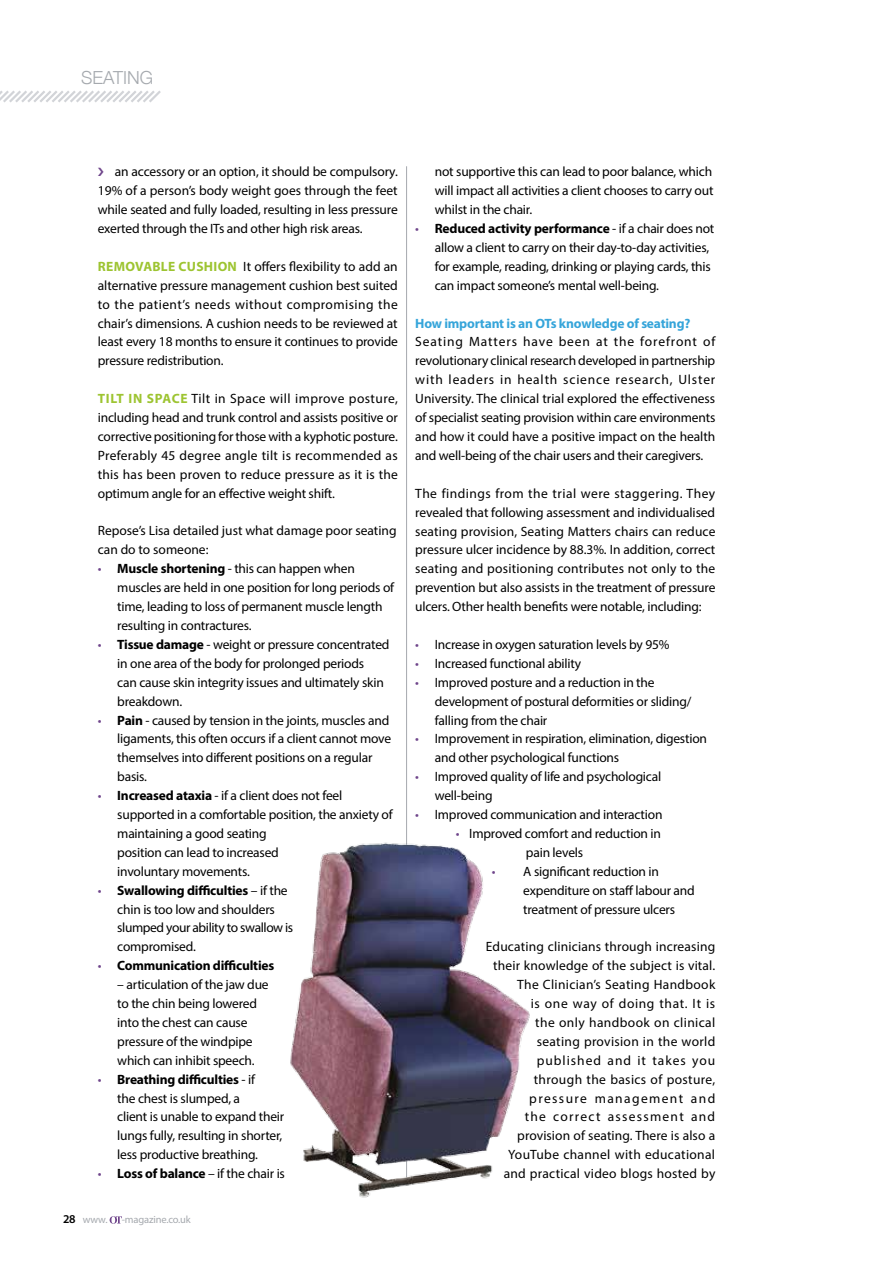
<style>
.page{position:relative;width:893px;height:1263px;background:#fff}
.page>*{position:absolute;margin:0;border:0;box-sizing:border-box;transform-origin:0 0}
.t1{font:300 18px "Helvetica Neue";color:#a5a9ae}
.t2{font:13.5px/18.9px "Myriad Pro";letter-spacing:-.015em;color:#000}
.t3{font:13.5px/18.9px "Myriad Pro";letter-spacing:.025em;color:#000;text-align:right}
.t4{font:700 13.5px "Myriad Pro";letter-spacing:-.015em;color:#000}
.t5{font:700 13.5px "Myriad Pro";letter-spacing:-.015em;color:#36a5da}
.t6{font:10.5px "Myriad Pro";letter-spacing:-.015em;color:#a5a9ae}
.s1{font-weight:700;color:#9dc431}
.s2{color:#6f458b}
.s3{font-weight:700}
.s4{font-weight:400;color:#6f458b}
.s5{font-weight:400}
.s6{font-weight:600;font-size:12px;color:#000}
</style>
<div class="page">
<svg style="left:110px;top:1216px;width:12px;height:8px"></svg>
<hr style="left:406px;top:166px;width:1px;height:1012px;background:#a5a9ae">
<svg style="left:0;top:90px;width:161px;height:13px"></svg>
<img style="left:290px;top:842px;width:240px;height:356px">
<h1 class="t1" style="left:81px;top:63px;width:74px">SEATING</h1>
<p class="t2" style="left:98px;top:162px;width:302px;text-align:justify;text-indent:17px">an accessory or an option, it should be compulsory.<br>19% of a person’s body weight goes through the feet while seated and fully loaded, resulting in less pressure exerted through the ITs and other high risk areas.</p>
<p class="t2" style="left:98px;top:257px;width:302px;text-align:justify"><span class="s1">REMOVABLE CUSHION</span> It offers flexibility to add an alternative pressure management cushion best suited to the patient’s needs without compromising the chair’s dimensions. A cushion needs to be reviewed at least every 18 months to ensure it continues to provide pressure redistribution.</p>
<p class="t2" style="left:98px;top:389px;width:302px;text-align:justify"><span class="s1">TILT IN SPACE</span> Tilt in Space will improve posture, including head and trunk control and assists positive or corrective positioning for those with a kyphotic posture.<br>Preferably 45 degree angle tilt is recommended as this has been proven to reduce pressure as it is the optimum angle for an effective weight shift.</p>
<p class="t2" style="left:98px;top:521px;width:300px">Repose’s Lisa detailed just what damage poor seating can do to someone:</p>
<p class="t2" style="left:117px;top:559px;width:278px;text-indent:-19px"><span class="s2">•</span> <span class="s3">Muscle shortening</span> - this can happen when muscles are held in one position for long periods of time, leading to loss of permanent muscle length resulting in contractures.</p>
<p class="t2" style="left:117px;top:635px;width:274px;text-indent:-19px"><span class="s2">•</span> <span class="s3">Tissue damage</span> - weight or pressure concentrated in one area of the body for prolonged periods<br>can cause skin integrity issues and ultimately skin breakdown.</p>
<p class="t2" style="left:117px;top:710px;width:275px;text-indent:-19px"><span class="s2">•</span> <span class="s3">Pain</span> - caused by tension in the joints, muscles and ligaments, this often occurs if a client cannot move themselves into different positions on a regular basis.</p>
<p class="t2" style="left:117px;top:786px;width:277px;text-indent:-19px"><span class="s2">•</span> <span class="s3">Increased ataxia</span> - if a client does not feel supported in a comfortable position, the anxiety of maintaining a good seating<br>position can lead to increased<br>involuntary movements.</p>
<p class="t2" style="left:117px;top:880px;width:178px;text-indent:-19px"><span class="s2">•</span> <span class="s3">Swallowing difficulties</span> – if the chin is too low and shoulders slumped your ability to swallow is compromised.</p>
<p class="t4" style="left:98px;top:957px;width:178px"><span class="s4">•</span> Communication difficulties</p>
<p class="t2" style="left:117px;top:975px;width:153px">– articulation of the jaw due to the chin being lowered into the chest can cause pressure of the windpipe which can inhibit speech.</p>
<p class="t2" style="left:117px;top:1069px;width:169px;text-indent:-19px"><span class="s2">•</span> <span class="s3">Breathing difficulties</span> - if<br>the chest is slumped, a<br>client is unable to expand their lungs fully, resulting in shorter, less productive breathing.</p>
<p class="t4" style="left:98px;top:1165px;width:189px"><span class="s4">•</span> Loss of balance <span class="s5">– if the chair is</span></p>
<p class="t6" style="left:63px;top:1213px;width:46px"><span class="s6">28</span> www.</p>
<p class="t6" style="left:122px;top:1213px;width:70px">-magazine.co.uk</p>
<p class="t2" style="left:435px;top:162px;width:280px;text-align:justify">not supportive this can lead to poor balance, which will impact all activities a client chooses to carry out whilst in the chair.</p>
<p class="t2" style="left:435px;top:219px;width:281px;text-indent:-19px"><span class="s2">•</span> <span class="s3">Reduced activity performance</span> - if a chair does not allow a client to carry on their day-to-day activities, for example, reading, drinking or playing cards, this can impact someone’s mental well-being.</p>
<p class="t5" style="left:415px;top:314px;width:277px">How important is an OTs knowledge of seating?</p>
<p class="t2" style="left:415px;top:332px;width:302px;text-align:justify">Seating Matters have been at the forefront of revolutionary clinical research developed in partnership with leaders in health science research, Ulster University. The clinical trial explored the effectiveness of specialist seating provision within care environments and how it could have a positive impact on the health and well-being of the chair users and their caregivers.</p>
<p class="t2" style="left:415px;top:483px;width:302px;text-align:justify">The findings from the trial were staggering. They revealed that following assessment and individualised seating provision, Seating Matters chairs can reduce pressure ulcer incidence by 88.3%. In addition, correct seating and positioning contributes not only to the prevention but also assists in the treatment of pressure ulcers. Other health benefits were notable, including:</p>
<p class="t2" style="left:415px;top:635px;width:256px"><span class="s2">•</span> Increase in oxygen saturation levels by 95%</p>
<p class="t2" style="left:415px;top:654px;width:167px"><span class="s2">•</span> Increased functional ability</p>
<p class="t2" style="left:435px;top:672px;width:258px;text-indent:-19px"><span class="s2">•</span> Improved posture and a reduction in the development of postural deformities or sliding/ falling from the chair</p>
<p class="t2" style="left:435px;top:729px;width:274px;text-indent:-19px"><span class="s2">•</span> Improvement in respiration, elimination, digestion and other psychological functions</p>
<p class="t2" style="left:435px;top:767px;width:228px;text-indent:-19px"><span class="s2">•</span> Improved quality of life and psychological well-being</p>
<p class="t2" style="left:415px;top:805px;width:249px"><span class="s2">•</span> Improved communication and interaction</p>
<p class="t2" style="left:456px;top:824px;width:207px;text-align:center"><span class="s2">•</span> Improved comfort and reduction in pain levels</p>
<p class="t2" style="left:523px;top:861px;width:173px;text-indent:-31px"><span class="s2">•</span> A significant reduction in expenditure on staff labour and treatment of pressure ulcers</p>
<p class="t3" style="left:486px;top:937px;width:231px">Educating clinicians through increasing their knowledge of the subject is vital.<br>The Clinician’s Seating Handbook<br>is one way of doing that. It is<br>the only handbook on clinical<br>seating provision in the world published and it takes you through the basics of posture, pressure management and<br>the correct assessment and provision of seating. There is also a<br>YouTube channel with educational and practical video blogs hosted by</p>
</div>
